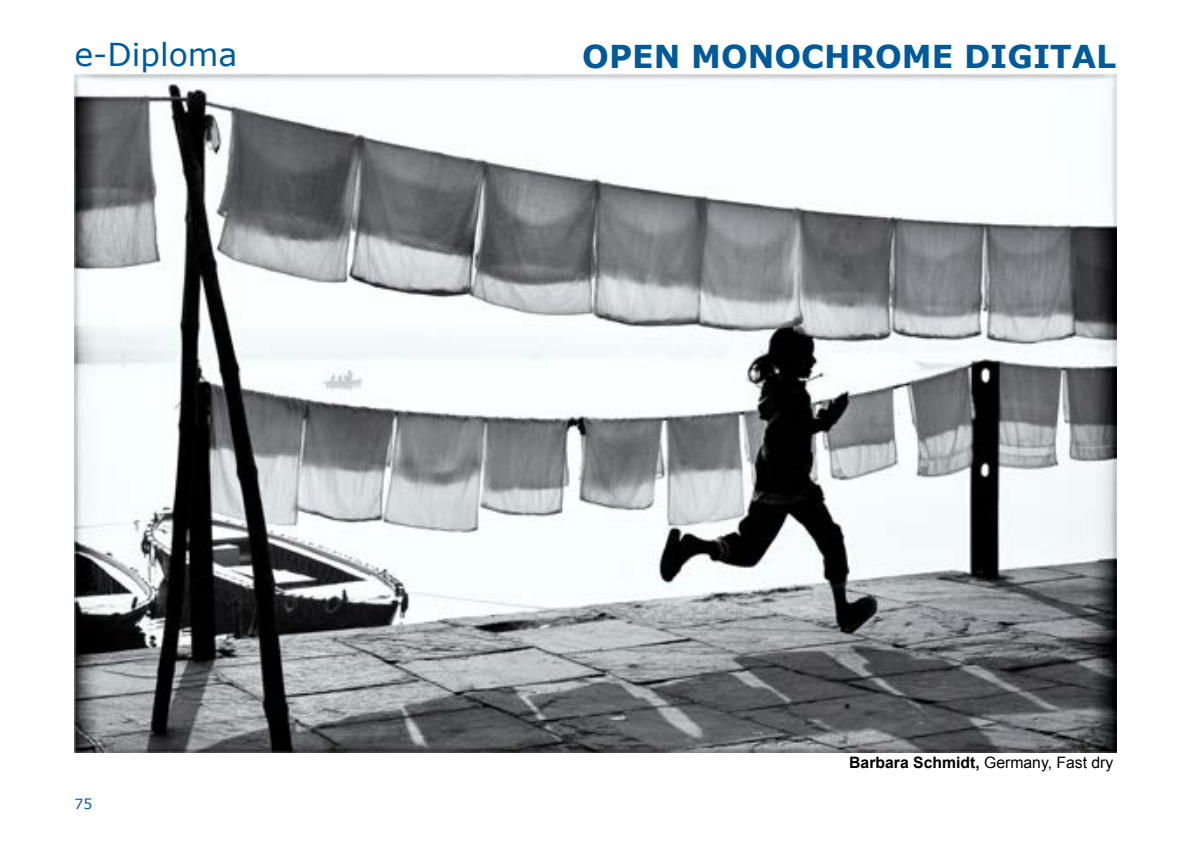
<style>
.page{position:relative;width:1191px;height:844px;background:#fff}
.page>*{position:absolute;margin:0;border:0;box-sizing:border-box;transform-origin:0 0}
.t1{font:700 31.5px "Verdana";color:#005a9a}
.t2{font:31.5px "Verdana";color:#005a9a}
.t3{font:700 15.75px "Arial";color:#000}
.t4{font:14px "Verdana";color:#005a9a}
.s1{font-weight:400}
</style>
<div class="page">
<img style="left:74px;top:74px;width:1042px;height:678px">
<h1 class="t2" style="left:74px;top:34px;width:164px">e-Diploma</h1>
<p class="t4" style="left:74px;top:794px;width:19px">75</p>
<h1 class="t1" style="left:582px;top:36px;width:535px">OPEN MONOCHROME DIGITAL</h1>
<p class="t3" style="left:849px;top:752px;width:266px">Barbara Schmidt, <span class="s1">Germany, Fast dry</span></p>
</div>
